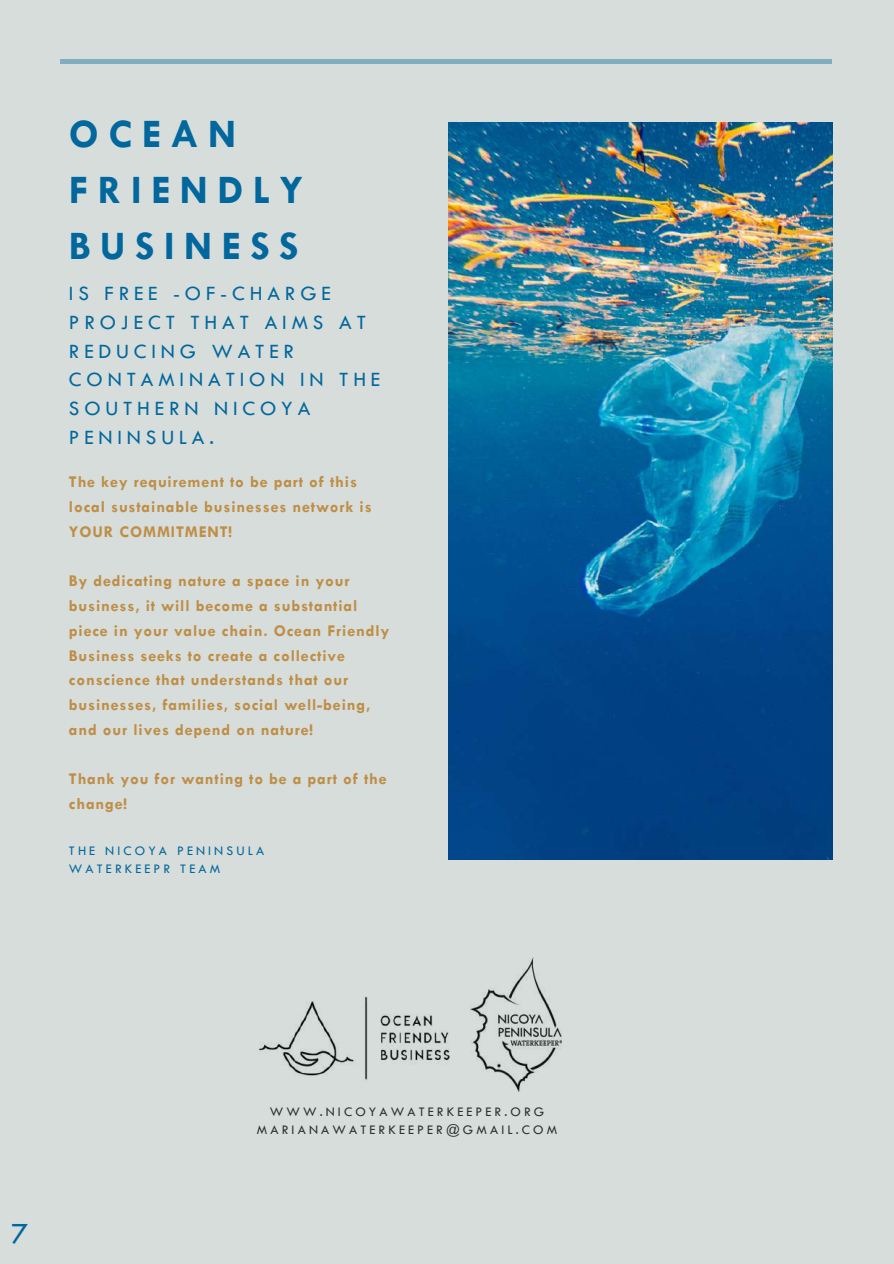
<style>
.page{position:relative;width:894px;height:1264px;background:#fff}
.page>*{position:absolute;margin:0;border:0;box-sizing:border-box;transform-origin:0 0}
.t1{font:700 40.8px/56.2px "Tw Cen";letter-spacing:.23em;color:#02679c}
.t2{font:30.45px "Tw Cen MT Regular";color:#02679c}
.t3{font:21.15px/28.8px "Tw Cen MT Regular";letter-spacing:.23em;color:#02679c}
.t4{font:700 16.5px/24.8px "Tw Cen";letter-spacing:.05em;color:#bf8e46}
.t5{font:13.5px/18.5px "Tw Cen MT Regular";letter-spacing:.23em;color:#2e2e2e;text-align:center}
.t6{font:13.5px/18.5px "Tw Cen MT Regular";letter-spacing:.23em;color:#02679c}
</style>
<div class="page">
<div style="left:0;top:0;width:893px;height:1263px;background:#d6dddb"></div>
<hr style="left:60px;top:60px;width:771px;height:3px;background:#02679c">
<img style="left:448px;top:123px;width:384px;height:736px">
<img style="left:259px;top:997px;width:191px;height:83px">
<img style="left:470px;top:957px;width:91px;height:134px">
<h1 class="t1" style="left:69px;top:106px;width:236px">OCEAN<br>FRIENDLY<br>BUSINESS</h1>
<p class="t3" style="left:69px;top:279px;width:312px">IS FREE -OF-CHARGE<br>PROJECT THAT AIMS AT<br>REDUCING WATER<br>CONTAMINATION IN THE<br>SOUTHERN NICOYA<br>PENINSULA.</p>
<p class="t4" style="left:69px;top:469px;width:304px">The key requirement to be part of this local sustainable businesses network is<br>YOUR COMMITMENT!</p>
<p class="t4" style="left:69px;top:568px;width:322px">By dedicating nature a space in your business, it will become a substantial piece in your value chain. Ocean Friendly Business seeks to create a collective conscience that understands that our businesses, families, social well-being, and our lives depend on nature!</p>
<p class="t4" style="left:69px;top:767px;width:319px">Thank you for wanting to be a part of the change!</p>
<p class="t6" style="left:69px;top:841px;width:197px">THE NICOYA PENINSULA<br>WATERKEEPR TEAM</p>
<h2 class="t2" style="left:12px;top:1216px;width:18px">7</h2>
<p class="t5" style="left:257px;top:1102px;width:302px">WWW.NICOYAWATERKEEPER.ORG<br>MARIANAWATERKEEPER@GMAIL.COM</p>
</div>
